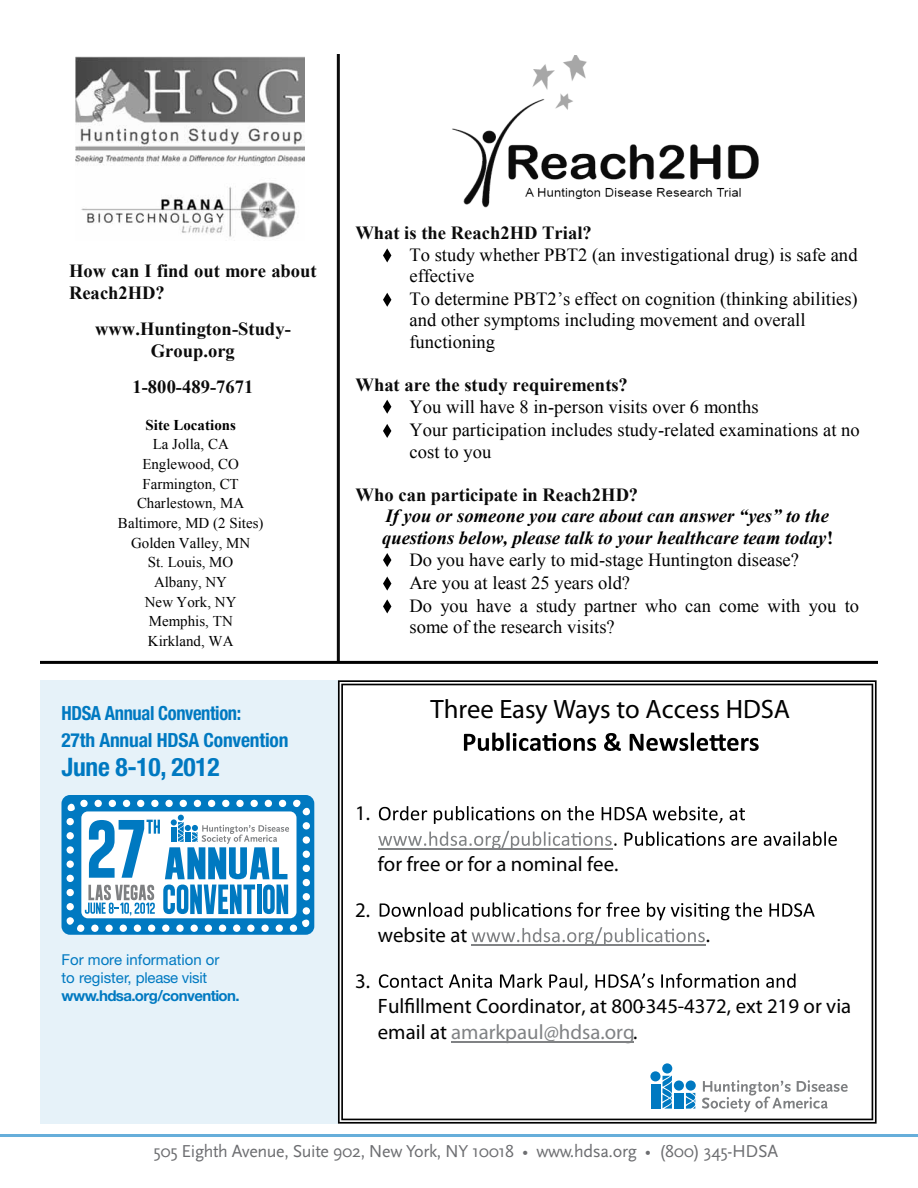
<style>
.page{position:relative;width:918px;height:1188px;background:#fff}
.page>*{position:absolute;margin:0;border:0;box-sizing:border-box;transform-origin:0 0}
.t1{font:700 26.7px "Calibri";color:#000}
.t2{font:700 condensed 25.5px "Helvetica Neue";letter-spacing:-.01em;color:#0079c1}
.t3{font:20.85px/25.5px "Calibri";color:#000}
.t4{font:700 condensed 19.5px/26.4px "Helvetica Neue";letter-spacing:-.01em;color:#0079c1;scale:.95 1}
.t5{font:18.6px/21.8px "Times New Roman";color:#000}
.t6{font:700 18.6px/21.6px "Times New Roman";color:#0b0b0b}
.t7{font:italic 700 18.6px "Times New Roman";letter-spacing:.005em;color:#000}
.t8{font:18px "Scala Sans";letter-spacing:-.02em;color:#6d6e71}
.t9{font:15px/19.6px "Times New Roman";color:#000;text-align:center}
.t10{font:15px/18px "Helvetica Neue";color:#0079c1}
.t11{font:700 15px "Helvetica Neue";letter-spacing:-.04em;color:#0079c1}
.t12{font:700 15px "Times New Roman";color:#000}
.s1{font-style:normal}
.s2{color:#808284}
</style>
<div class="page">
<div style="left:40px;top:680px;width:299px;height:444px;background:#e6f2f9"></div>
<hr style="left:0;top:1134px;width:918px;height:3px;background:#66aeda">
<hr style="left:337px;top:54px;width:3px;height:608px;background:#0b0b0b">
<img style="left:452px;top:56px;width:307px;height:152px">
<hr style="left:40px;top:661px;width:838px;height:3px;background:#000">
<svg style="left:383px;top:248px;width:8px;height:14px"></svg>
<svg style="left:383px;top:293px;width:8px;height:14px"></svg>
<svg style="left:383px;top:400px;width:8px;height:14px"></svg>
<svg style="left:383px;top:424px;width:8px;height:14px"></svg>
<svg style="left:383px;top:553px;width:8px;height:14px"></svg>
<svg style="left:383px;top:577px;width:8px;height:14px"></svg>
<svg style="left:383px;top:599px;width:8px;height:14px"></svg>
<img style="left:75px;top:56px;width:230px;height:182px">
<svg style="left:338px;top:680px;width:539px;height:444px"></svg>
<svg style="left:464px;top:733px;width:295px;height:18px"></svg>
<svg style="left:379px;top:806px;width:366px;height:18px"></svg>
<svg style="left:378px;top:831px;width:459px;height:18px"></svg>
<hr style="left:378px;top:848px;width:235px;height:2px;background:#808284">
<svg style="left:380px;top:902px;width:435px;height:18px"></svg>
<svg style="left:472px;top:927px;width:233px;height:18px"></svg>
<hr style="left:471px;top:945px;width:235px;height:1px;background:#808284">
<svg style="left:379px;top:973px;width:417px;height:18px"></svg>
<hr style="left:451px;top:1041px;width:182px;height:2px;background:#808284">
<div style="left:62px;top:795px;width:252px;height:140px;background:#0079c1;border-radius:9px"></div>
<svg style="left:67px;top:800px;width:243px;height:132px"></svg>
<div style="left:647px;top:1061px;width:204px;height:56px;background:#fff"></div>
<svg style="left:702px;top:1080px;width:146px;height:32px"></svg>
<svg style="left:663px;top:1076px;width:9px;height:33px"></svg>
<div style="left:662px;top:1063px;width:10px;height:10px;background:#0079c1;border-radius:50%"></div>
<div style="left:674px;top:1080px;width:10px;height:11px;background:#0079c1;border-radius:50%"></div>
<div style="left:686px;top:1080px;width:10px;height:11px;background:#0079c1;border-radius:50%"></div>
<div style="left:650px;top:1071px;width:11px;height:10px;background:#0079c1;border-radius:50%"></div>
<div style="left:651px;top:1084px;width:9px;height:25px;background:#0079c1"></div>
<div style="left:674px;top:1093px;width:10px;height:16px;background:#0079c1"></div>
<svg style="left:686px;top:1093px;width:9px;height:16px"></svg>
<p class="t6" style="left:69px;top:260px;width:249px">How can I find out more about<br>Reach2HD?</p>
<p class="t6" style="left:95px;top:318px;width:197px;text-align:center">www.Huntington-Study-<br>Group.org</p>
<p class="t6" style="left:133px;top:376px;width:122px">1-800-489-7671</p>
<p class="t12" style="left:146px;top:415px;width:92px">Site Locations</p>
<p class="t9" style="left:118px;top:434px;width:147px">La Jolla, CA<br>Englewood, CO<br>Farmington, CT<br>Charlestown, MA<br>Baltimore, MD (2 Sites)<br>Golden Valley, MN<br>St. Louis, MO<br>Albany, NY<br>New York, NY<br>Memphis, TN<br>Kirkland, WA</p>
<p class="t4" style="left:62px;top:700px;width:240px">HDSA Annual Convention:<br>27th Annual HDSA Convention</p>
<h2 class="t2" style="left:62px;top:751px;width:160px">June 8-10, 2012</h2>
<p class="t10" style="left:62px;top:951px;width:160px">For more information or to register, please visit</p>
<p class="t11" style="left:62px;top:987px;width:180px">www.hdsa.org/convention.</p>
<p class="t6" style="left:355px;top:221px;width:238px">What is the Reach2HD Trial?</p>
<p class="t5" style="left:409px;top:243px;width:450px">To study whether PBT2 (an investigational drug) is safe and effective<br>To determine PBT2’s effect on cognition (thinking abilities) and other symptoms including movement and overall functioning</p>
<p class="t6" style="left:356px;top:374px;width:274px">What are the study requirements?</p>
<p class="t5" style="left:410px;top:396px;width:452px;line-height:22.2px">You will have 8 in-person visits over 6 months<br>Your participation includes study-related examinations at no cost to you</p>
<p class="t6" style="left:356px;top:484px;width:284px">Who can participate in Reach2HD?</p>
<p class="t7" style="left:385px;top:503px;width:445px">If you or someone you care about can answer “yes” to the</p>
<p class="t7" style="left:382px;top:524px;width:453px">questions below, please talk to your healthcare team today<span class="s1">!</span></p>
<p class="t5" style="left:409px;top:549px;width:391px">Do you have early to mid-stage Huntington disease?</p>
<p class="t5" style="left:409px;top:571px;width:222px">Are you at least 25 years old?</p>
<p class="t5" style="left:409px;top:594px;width:451px">Do you have a study partner who can come with you to</p>
<p class="t5" style="left:409px;top:616px;width:207px">some of the research visits?</p>
<h1 class="t1" style="left:431px;top:693px;width:361px">Three Easy Ways to Access HDSA</h1>
<p class="t3" style="left:355px;top:800px;width:17px">1.</p>
<p class="t3" style="left:378px;top:851px;width:242px">for free or for a nominal fee.</p>
<p class="t3" style="left:355px;top:897px;width:17px">2.</p>
<p class="t3" style="left:378px;top:922px;width:91px">website at</p>
<p class="t3" style="left:706px;top:922px;width:6px">.</p>
<p class="t3" style="left:355px;top:968px;width:17px">3.</p>
<p class="t3" style="left:378px;top:993px;width:475px">Fulfillment Coordinator, at 800-345-4372, ext 219 or via email at <span class="s2">amarkpaul@hdsa.org</span>.</p>
<p class="t8" style="left:153px;top:1140px;width:626px">505 Eighth Avenue, Suite 902, New York, NY 10018 • www.hdsa.org • (800) 345-HDSA</p>
</div>
